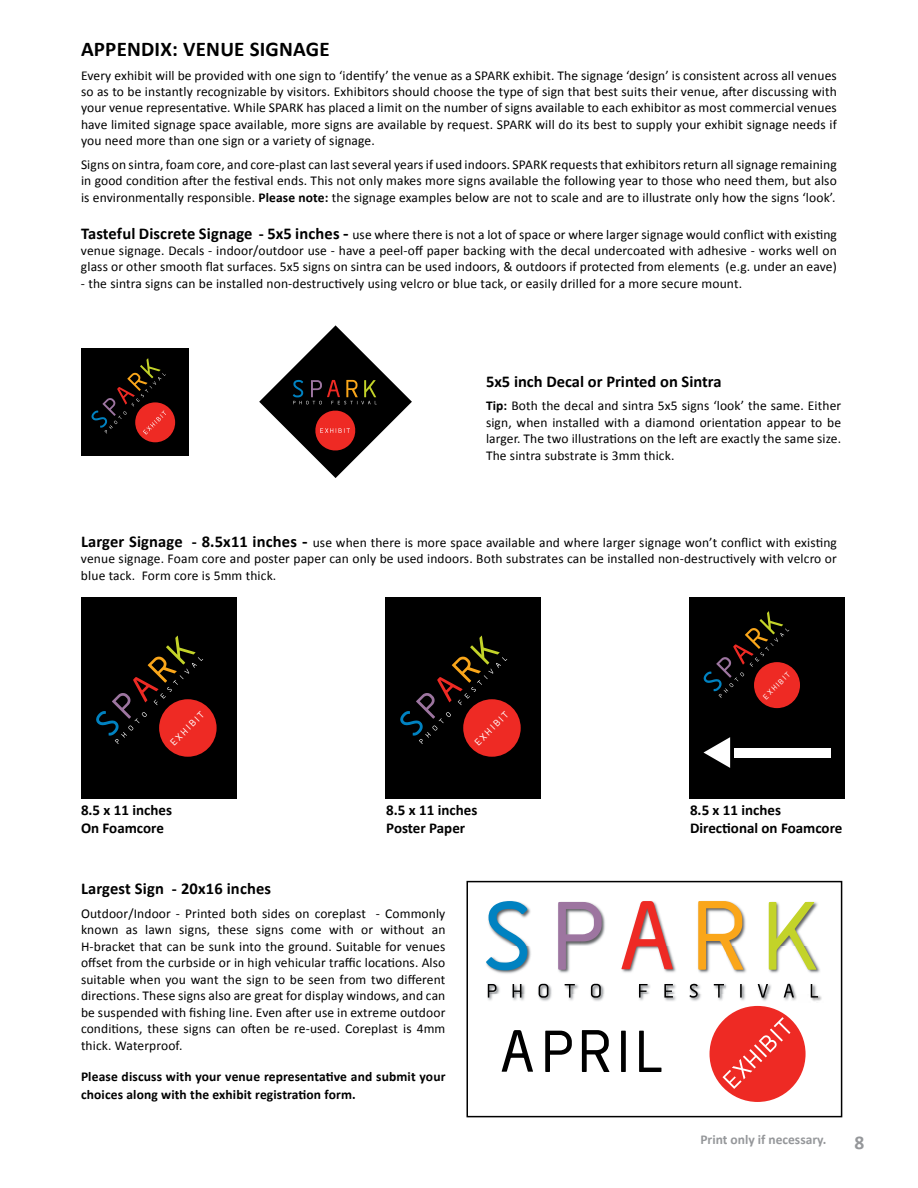
<style>
.page{position:relative;width:918px;height:1188px;background:#fff}
.page>*{position:absolute;margin:0;border:0;box-sizing:border-box;transform-origin:0 0}
.t1{font:700 21px "Calibri";letter-spacing:.01em;color:#000}
.t2{font:700 19.5px "Calibri";color:#95979a}
.t3{font:700 16.5px "Calibri";color:#000}
.t4{font:700 15px/18px "Calibri";color:#000}
.t5{font:13.5px/16.5px "Calibri";letter-spacing:.01em;color:#000;text-align:justify}
.t6{font:700 13.5px/18px "Calibri";letter-spacing:.01em;color:#000}
.t7{font:700 13.5px "Calibri";color:#95979a}
.t8{font:9.9px "Often";color:#fff}
.t9{font:7.95px "Often";color:#fff}
.s1{font-weight:700}
.s2{font-weight:700;font-size:16.5px}
.s3{font-weight:700;font-size:18px}
</style>
<div class="page">
<div style="left:81px;top:348px;width:108px;height:108px;background:#000"></div>
<div style="left:135px;top:402px;width:40px;height:40px;background:#ee2a24;border-radius:50%"></div>
<svg style="left:91px;top:358px;width:75px;height:77px"></svg>
<svg style="left:259px;top:325px;width:153px;height:153px"></svg>
<div style="left:81px;top:597px;width:156px;height:202px;background:#000"></div>
<svg style="left:96px;top:636px;width:107px;height:108px"></svg>
<div style="left:159px;top:699px;width:58px;height:58px;background:#ee2a24;border-radius:50%"></div>
<div style="left:385px;top:597px;width:156px;height:202px;background:#000"></div>
<svg style="left:400px;top:636px;width:107px;height:108px"></svg>
<div style="left:463px;top:699px;width:58px;height:58px;background:#ee2a24;border-radius:50%"></div>
<div style="left:689px;top:597px;width:156px;height:202px;background:#000"></div>
<svg style="left:704px;top:611px;width:85px;height:87px"></svg>
<div style="left:754px;top:662px;width:46px;height:46px;background:#ee2a24;border-radius:50%"></div>
<svg style="left:704px;top:737px;width:26px;height:31px"></svg>
<div style="left:735px;top:748px;width:96px;height:10px;background:#fff"></div>
<div style="left:710px;top:1006px;width:96px;height:96px;background:#ee2a24;border-radius:50%"></div>
<svg style="left:723px;top:1017px;width:67px;height:72px"></svg>
<img style="left:487px;top:901px;width:335px;height:100px">
<svg style="left:486px;top:901px;width:41px;height:69px"></svg>
<svg style="left:558px;top:902px;width:44px;height:68px"></svg>
<svg style="left:621px;top:901px;width:52px;height:68px"></svg>
<svg style="left:698px;top:901px;width:45px;height:69px"></svg>
<svg style="left:769px;top:902px;width:47px;height:68px"></svg>
<svg style="left:488px;top:984px;width:9px;height:14px"></svg>
<svg style="left:513px;top:984px;width:8px;height:14px"></svg>
<svg style="left:539px;top:984px;width:9px;height:14px"></svg>
<svg style="left:565px;top:984px;width:10px;height:14px"></svg>
<svg style="left:591px;top:984px;width:10px;height:14px"></svg>
<svg style="left:639px;top:984px;width:9px;height:14px"></svg>
<svg style="left:664px;top:984px;width:9px;height:14px"></svg>
<svg style="left:689px;top:984px;width:9px;height:14px"></svg>
<svg style="left:714px;top:984px;width:10px;height:14px"></svg>
<svg style="left:740px;top:984px;width:2px;height:14px"></svg>
<svg style="left:758px;top:984px;width:10px;height:14px"></svg>
<svg style="left:784px;top:984px;width:10px;height:13px"></svg>
<svg style="left:811px;top:984px;width:7px;height:14px"></svg>
<svg style="left:502px;top:1030px;width:31px;height:42px"></svg>
<svg style="left:545px;top:1031px;width:27px;height:41px"></svg>
<svg style="left:582px;top:1030px;width:27px;height:42px"></svg>
<svg style="left:621px;top:1031px;width:5px;height:41px"></svg>
<svg style="left:639px;top:1031px;width:22px;height:41px"></svg>
<div style="left:466px;top:881px;width:376px;height:236px;border:2px solid #000"></div>
<h1 class="t1" style="left:81px;top:36px;width:250px">APPENDIX: VENUE SIGNAGE</h1>
<p class="t5" style="left:81px;top:66px;width:757px">Every exhibit will be provided with one sign to ‘identify’ the venue as a SPARK exhibit. The signage ‘design’ is consistent across all venues so as to be instantly recognizable by visitors. Exhibitors should choose the type of sign that best suits their venue, after discussing with your venue representative. While SPARK has placed a limit on the number of signs available to each exhibitor as most commercial venues have limited signage space available, more signs are available by request. SPARK will do its best to supply your exhibit signage needs if you need more than one sign or a variety of signage.</p>
<p class="t5" style="left:81px;top:155px;width:757px">Signs on sintra, foam core, and core-plast can last several years if used indoors. SPARK requests that exhibitors return all signage remaining in good condition after the festival ends. This not only makes more signs available the following year to those who need them, but also is environmentally responsible. <span class="s1">Please note:</span> the signage examples below are not to scale and are to illustrate only how the signs ‘look’.</p>
<p class="t5" style="left:81px;top:225px;width:757px"><span class="s2">Tasteful Discrete Signage - 5x5 inches</span> <span class="s3">-</span> use where there is not a lot of space or where larger signage would conflict with existing venue signage. Decals - indoor/outdoor use - have a peel-off paper backing with the decal undercoated with adhesive - works well on glass or other smooth flat surfaces. 5x5 signs on sintra can be used indoors, &amp; outdoors if protected from elements (e.g. under an eave)</p>
<p class="t5" style="left:81px;top:275px;width:663px">- the sintra signs can be installed non-destructively using velcro or blue tack, or easily drilled for a more secure mount.</p>
<p class="t3" style="left:486px;top:371px;width:237px">5x5 inch Decal or Printed on Sintra</p>
<p class="t5" style="left:486px;top:397px;width:357px"><span class="s1">Tip:</span> Both the decal and sintra 5x5 signs ‘look’ the same. Either sign, when installed with a diamond orientation appear to be larger. The two illustrations on the left are exactly the same size.<br>The sintra substrate is 3mm thick.</p>
<p class="t5" style="left:81px;top:533px;width:757px"><span class="s2">Larger Signage - 8.5x11 inches</span> <span class="s3">-</span> use when there is more space available and where larger signage won’t conflict with existing venue signage. Foam core and poster paper can only be used indoors. Both substrates can be installed non-destructively with velcro or blue tack. Form core is 5mm thick.</p>
<p class="t8" style="left:168px;top:740px;width:45px;rotate:-45deg">EXHIBIT</p>
<p class="t8" style="left:472px;top:740px;width:45px;rotate:-45deg">EXHIBIT</p>
<p class="t9" style="left:761px;top:695px;width:36px;rotate:-45deg">EXHIBIT</p>
<p class="t4" style="left:81px;top:800px;width:93px">8.5 x 11 inches<br>On Foamcore</p>
<p class="t4" style="left:386px;top:800px;width:93px">8.5 x 11 inches<br>Poster Paper</p>
<p class="t4" style="left:690px;top:800px;width:154px">8.5 x 11 inches<br>Directional on Foamcore</p>
<p class="t3" style="left:81px;top:879px;width:192px">Largest Sign - 20x16 inches</p>
<p class="t5" style="left:81px;top:904px;width:366px">Outdoor/Indoor - Printed both sides on coreplast - Commonly known as lawn signs, these signs come with or without an H-bracket that can be sunk into the ground. Suitable for venues offset from the curbside or in high vehicular traffic locations. Also suitable when you want the sign to be seen from two different directions. These signs also are great for display windows, and can be suspended with fishing line. Even after use in extreme outdoor conditions, these signs can often be re-used. Coreplast is 4mm thick. Waterproof.</p>
<p class="t6" style="left:81px;top:1067px;width:366px">Please discuss with your venue representative and submit your choices along with the exhibit registration form.</p>
<p class="t7" style="left:700px;top:1131px;width:128px">Print only if necessary.</p>
<h2 class="t2" style="left:854px;top:1130px;width:11px">8</h2>
</div>
